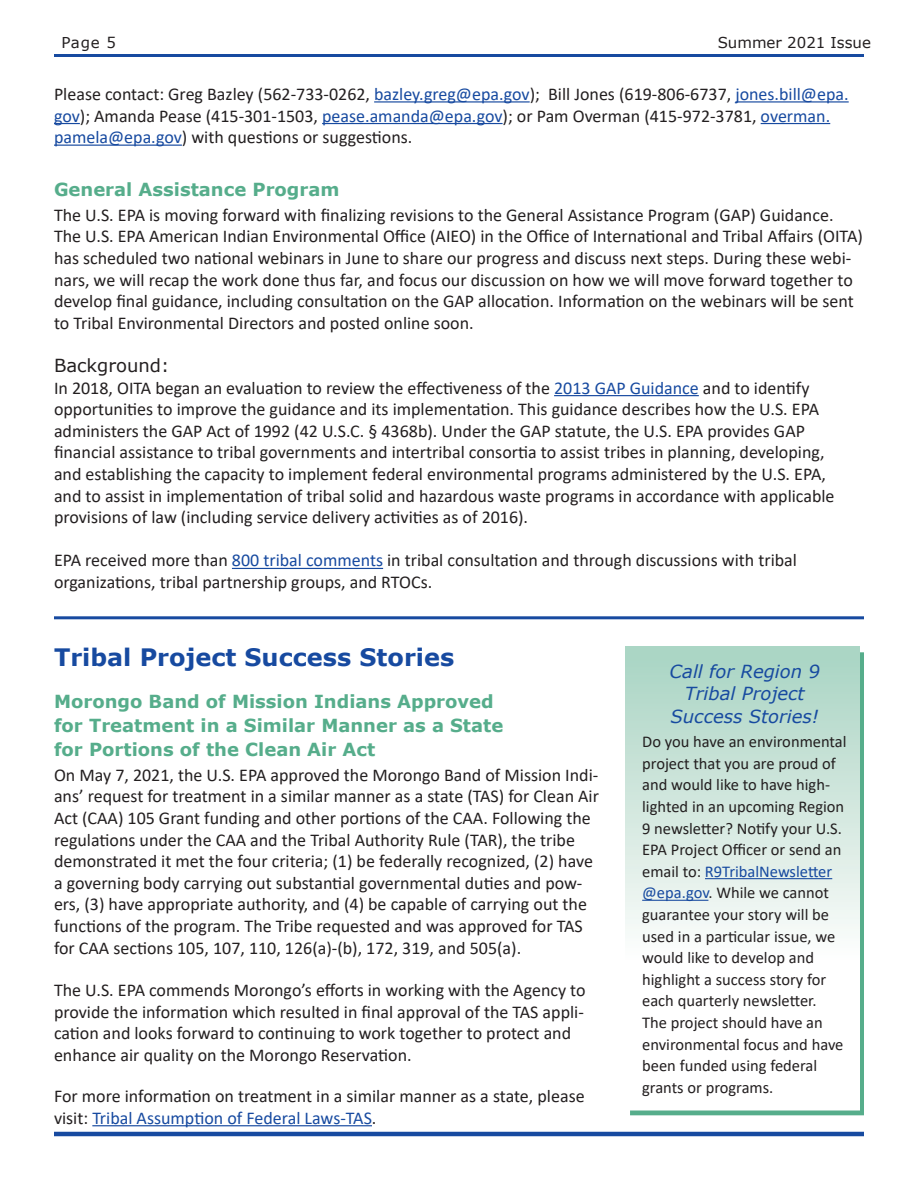
<style>
.page{position:relative;width:918px;height:1188px;background:#fff}
.page>*{position:absolute;margin:0;border:0;box-sizing:border-box;transform-origin:0 0}
.t1{font:700 24px "Verdana";color:#174aa0}
.t2{font:18px/21.6px "Calibri";color:#231f20}
.t3{font:700 18px/24px "Verdana";color:#56ad8b}
.t4{font:italic 18px/22.5px "Verdana";color:#174aa0;text-align:center}
.t5{font:18px "Verdana";color:#231f20}
.t6{font:16.5px/21.6px "Calibri";color:#231f20}
.t7{font:15px "Verdana";color:#231f20}
.s1{color:#174aa0}
</style>
<div class="page">
<hr style="left:54px;top:1132px;width:810px;height:4px;background:#174aa0">
<hr style="left:54px;top:54px;width:810px;height:3px;background:#174aa0">
<hr style="left:374px;top:101px;width:156px;height:2px;background:#174aa0">
<hr style="left:735px;top:101px;width:114px;height:2px;background:#174aa0">
<svg style="left:54px;top:123px;width:26px;height:1px"></svg>
<hr style="left:322px;top:123px;width:181px;height:1px;background:#174aa0">
<hr style="left:761px;top:123px;width:69px;height:1px;background:#174aa0">
<hr style="left:54px;top:145px;width:128px;height:1px;background:#174aa0">
<hr style="left:554px;top:395px;width:145px;height:1px;background:#174aa0">
<hr style="left:232px;top:568px;width:151px;height:1px;background:#174aa0">
<div style="left:630px;top:652px;width:234px;height:463px;background:#56ad8b"></div>
<div style="left:626px;top:647px;width:234px;height:463px;background:linear-gradient(to bottom,#b0d6c7,#fff)"></div>
<hr style="left:705px;top:878px;width:127px;height:1px;background:#174aa0">
<hr style="left:642px;top:900px;width:66px;height:1px;background:#174aa0">
<hr style="left:54px;top:616px;width:810px;height:3px;background:#174aa0">
<hr style="left:92px;top:1125px;width:280px;height:1px;background:#174aa0">
<p class="t7" style="left:62px;top:32px;width:56px">Page 5</p>
<p class="t7" style="left:718px;top:32px;width:155px">Summer 2021 Issue</p>
<p class="t2" style="left:54px;top:83px;width:796px">Please contact: Greg Bazley (562-733-0262, <span class="s1">bazley.greg@epa.gov</span>); Bill Jones (619-806-6737, <span class="s1">jones.bill@epa. gov</span>); Amanda Pease (415-301-1503, <span class="s1">pease.amanda@epa.gov</span>); or Pam Overman (415-972-3781, <span class="s1">overman. pamela@epa.gov</span>) with questions or suggestions.</p>
<h3 class="t3" style="left:54px;top:177px;width:287px">General Assistance Program</h3>
<p class="t2" style="left:54px;top:204px;width:810px">The U.S. EPA is moving forward with finalizing revisions to the General Assistance Program (GAP) Guidance.<br>The U.S. EPA American Indian Environmental Office (AIEO) in the Office of International and Tribal Affairs (OITA) has scheduled two national webinars in June to share our progress and discuss next steps. During these webi&shy;nars, we will recap the work done thus far, and focus our discussion on how we will move forward together to develop final guidance, including consultation on the GAP allocation. Information on the webinars will be sent to Tribal Environmental Directors and posted online soon.</p>
<h4 class="t5" style="left:54px;top:353px;width:117px">Background:</h4>
<p class="t2" style="left:54px;top:376px;width:782px">In 2018, OITA began an evaluation to review the effectiveness of the <span class="s1">2013 GAP Guidance</span> and to identify opportunities to improve the guidance and its implementation. This guidance describes how the U.S. EPA administers the GAP Act of 1992 (42 U.S.C. § 4368b). Under the GAP statute, the U.S. EPA provides GAP financial assistance to tribal governments and intertribal consortia to assist tribes in planning, developing, and establishing the capacity to implement federal environmental programs administered by the U.S. EPA, and to assist in implementation of tribal solid and hazardous waste programs in accordance with applicable provisions of law (including service delivery activities as of 2016).</p>
<p class="t2" style="left:54px;top:549px;width:744px">EPA received more than <span class="s1">800 tribal comments</span> in tribal consultation and through discussions with tribal organizations, tribal partnership groups, and RTOCs.</p>
<h3 class="t1" style="left:54px;top:641px;width:402px">Tribal Project Success Stories</h3>
<h4 class="t3" style="left:54px;top:689px;width:451px">Morongo Band of Mission Indians Approved for Treatment in a Similar Manner as a State for Portions of the Clean Air Act</h4>
<p class="t2" style="left:54px;top:764px;width:547px">On May 7, 2021, the U.S. EPA approved the Morongo Band of Mission Indi&shy;ans’ request for treatment in a similar manner as a state (TAS) for Clean Air Act (CAA) 105 Grant funding and other portions of the CAA. Following the regulations under the CAA and the Tribal Authority Rule (TAR), the tribe demonstrated it met the four criteria; (1) be federally recognized, (2) have a governing body carrying out substantial governmental duties and pow&shy;ers, (3) have appropriate authority, and (4) be capable of carrying out the functions of the program. The Tribe requested and was approved for TAS for CAA sections 105, 107, 110, 126(a)-(b), 172, 319, and 505(a).</p>
<p class="t2" style="left:54px;top:979px;width:533px">The U.S. EPA commends Morongo’s efforts in working with the Agency to provide the information which resulted in final approval of the TAS appli&shy;cation and looks forward to continuing to work together to protect and enhance air quality on the Morongo Reservation.</p>
<p class="t2" style="left:54px;top:1085px;width:532px">For more information on treatment in a similar manner as a state, please visit: <span class="s1">Tribal Assumption of Federal Laws-TAS</span>.</p>
<h4 class="t4" style="left:670px;top:660px;width:152px">Call for Region 9<br>Tribal Project<br>Success Stories!</h4>
<p class="t6" style="left:642px;top:731px;width:206px">Do you have an environmental project that you are proud of and would like to have high&shy;lighted in an upcoming Region<br>9 newsletter? Notify your U.S.<br>EPA Project Officer or send an email to: <span class="s1">R9TribalNewsletter @epa.gov</span>. While we cannot guarantee your story will be used in a particular issue, we would like to develop and highlight a success story for each quarterly newsletter.<br>The project should have an environmental focus and have been funded using federal grants or programs.</p>
</div>
